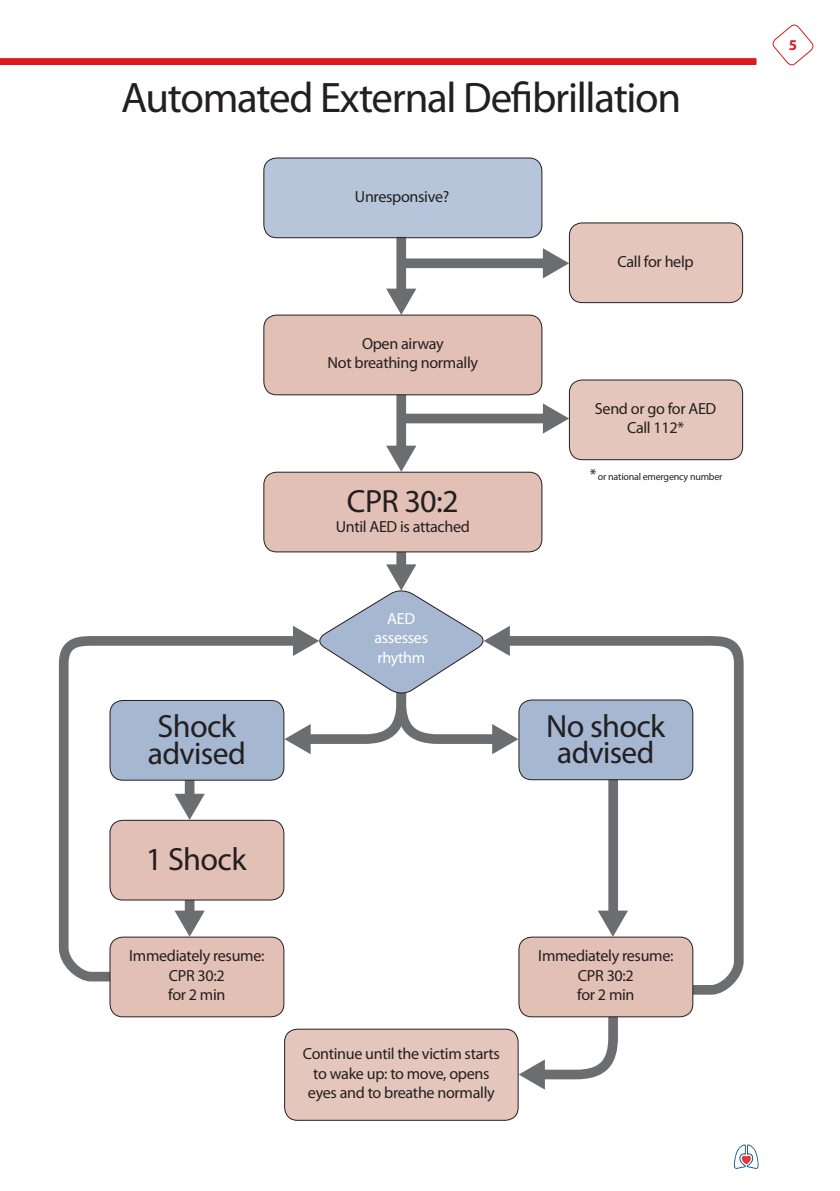
<style>
.page{position:relative;width:840px;height:1191px;background:#fff}
.page>*{position:absolute;margin:0;border:0;box-sizing:border-box;transform-origin:0 0}
.t1{font:42.8px "Myriad Pro";letter-spacing:-.03em;color:#231f20}
.t2{font:32.2px "Myriad Pro";letter-spacing:-.02em;color:#231f20}
.t3{font:31.6px "Myriad Pro";letter-spacing:-.02em;color:#231f20}
.t4{font:31.2px "Myriad Pro";letter-spacing:-.02em;color:#231f20}
.t5{font:16px/19.4px "Myriad Pro";letter-spacing:-.02em;color:#231f20;text-align:center}
.t6{font:16px/19.4px "Myriad Pro";letter-spacing:-.02em;color:#fff;text-align:center}
.t7{font:700 15px "Myriad Pro";color:#dc1820}
.t8{font:10px "Myriad Pro";letter-spacing:-.02em;color:#231f20}
.s1{font-size:16px}
</style>
<div class="page">
<svg style="left:734px;top:1144px;width:24px;height:25px"></svg>
<svg style="left:772px;top:24px;width:42px;height:42px"></svg>
<svg style="left:0;top:58px;width:756px;height:7px"></svg>
<svg style="left:518px;top:636px;width:226px;height:363px"></svg>
<svg style="left:518px;top:910px;width:109px;height:179px"></svg>
<svg style="left:58px;top:636px;width:227px;height:350px"></svg>
<div style="left:396px;top:237px;width:10px;height:56px;background:#6c6d70"></div>
<div style="left:396px;top:390px;width:10px;height:57px;background:#6c6d70"></div>
<div style="left:608px;top:773px;width:9px;height:145px;background:#6c6d70"></div>
<div style="left:185px;top:773px;width:9px;height:32px;background:#6c6d70"></div>
<div style="left:185px;top:885px;width:9px;height:32px;background:#6c6d70"></div>
<div style="left:396px;top:539px;width:10px;height:27px;background:#6c6d70"></div>
<svg style="left:386px;top:289px;width:30px;height:26px"></svg>
<svg style="left:386px;top:446px;width:30px;height:26px"></svg>
<div style="left:264px;top:158px;width:277px;height:80px;background:#b7c5da;border-radius:13px"></div>
<div style="left:263px;top:158px;width:279px;height:80px;border:1px solid #231f20;border-radius:13px"></div>
<div style="left:569px;top:223px;width:173px;height:80px;background:#e5c6bd;border-radius:13px"></div>
<div style="left:568px;top:223px;width:174px;height:80px;border:1px solid #231f20;border-radius:13px"></div>
<div style="left:569px;top:380px;width:173px;height:80px;background:#e5c6bd;border-radius:13px"></div>
<div style="left:568px;top:380px;width:174px;height:80px;border:1px solid #231f20;border-radius:13px"></div>
<div style="left:264px;top:315px;width:277px;height:80px;background:#e3c0b6;border-radius:13px"></div>
<div style="left:263px;top:315px;width:279px;height:80px;border:1px solid #231f20;border-radius:13px"></div>
<div style="left:264px;top:472px;width:277px;height:80px;background:#e3c0b6;border-radius:13px"></div>
<div style="left:263px;top:472px;width:279px;height:80px;border:1px solid #231f20;border-radius:13px"></div>
<div style="left:110px;top:700px;width:174px;height:80px;background:#a5b7d1;border-radius:13px"></div>
<div style="left:110px;top:700px;width:174px;height:80px;border:1px solid #231f20;border-radius:13px"></div>
<div style="left:518px;top:700px;width:174px;height:79px;background:#a5b7d1;border-radius:13px"></div>
<div style="left:518px;top:699px;width:174px;height:81px;border:1px solid #231f20;border-radius:13px"></div>
<div style="left:110px;top:820px;width:174px;height:80px;background:#e3c0b6;border-radius:13px"></div>
<div style="left:110px;top:820px;width:174px;height:80px;border:1px solid #231f20;border-radius:13px"></div>
<div style="left:110px;top:937px;width:174px;height:79px;background:#e3c0b6;border-radius:13px"></div>
<div style="left:110px;top:936px;width:174px;height:81px;border:1px solid #231f20;border-radius:13px"></div>
<div style="left:518px;top:937px;width:174px;height:79px;background:#e3c0b6;border-radius:13px"></div>
<div style="left:518px;top:936px;width:174px;height:81px;border:1px solid #231f20;border-radius:13px"></div>
<div style="left:284px;top:1029px;width:234px;height:91px;background:#e5c6bd;border-radius:13px"></div>
<div style="left:284px;top:1028px;width:234px;height:92px;border:1px solid #231f20;border-radius:13px"></div>
<svg style="left:284px;top:564px;width:234px;height:190px"></svg>
<div style="left:401px;top:258px;width:153px;height:10px;background:#6c6d70"></div>
<div style="left:401px;top:414px;width:153px;height:9px;background:#6c6d70"></div>
<svg style="left:542px;top:248px;width:26px;height:30px"></svg>
<svg style="left:542px;top:403px;width:26px;height:30px"></svg>
<h1 class="t1" style="left:121px;top:72px;width:561px">Automated External Defibrillation</h1>
<h2 class="t2" style="left:157px;top:706px;width:80px">Shock</h2>
<h3 class="t3" style="left:148px;top:733px;width:99px">advised</h3>
<h2 class="t2" style="left:146px;top:839px;width:102px">1 Shock</h2>
<p class="t5" style="left:355px;top:186px;width:96px">Unresponsive?</p>
<p class="t5" style="left:327px;top:334px;width:152px">Open airway<br>Not breathing normally</p>
<h2 class="t2" style="left:347px;top:482px;width:113px">CPR 30:2</h2>
<p class="t5" style="left:335px;top:516px;width:136px">Until AED is attached</p>
<p class="t6" style="left:374px;top:609px;width:55px">AED assesses rhythm</p>
<p class="t5" style="left:617px;top:251px;width:78px">Call for help</p>
<p class="t5" style="left:594px;top:398px;width:123px">Send or go for AED<br>Call 112*</p>
<p class="t8" style="left:589px;top:471px;width:134px"><span class="s1">*</span> or national emergency number</p>
<h2 class="t2" style="left:546px;top:706px;width:121px">No shock</h2>
<h3 class="t4" style="left:557px;top:733px;width:98px">advised</h3>
<p class="t5" style="left:129px;top:946px;width:137px">Immediately resume:<br>CPR 30:2<br>for 2 min</p>
<p class="t5" style="left:538px;top:946px;width:137px">Immediately resume:<br>CPR 30:2<br>for 2 min</p>
<p class="t5" style="left:303px;top:1043px;width:198px">Continue until the victim starts to wake up: to move, opens eyes and to breathe normally</p>
<p class="t7" style="left:788px;top:36px;width:10px">5</p>
</div>
